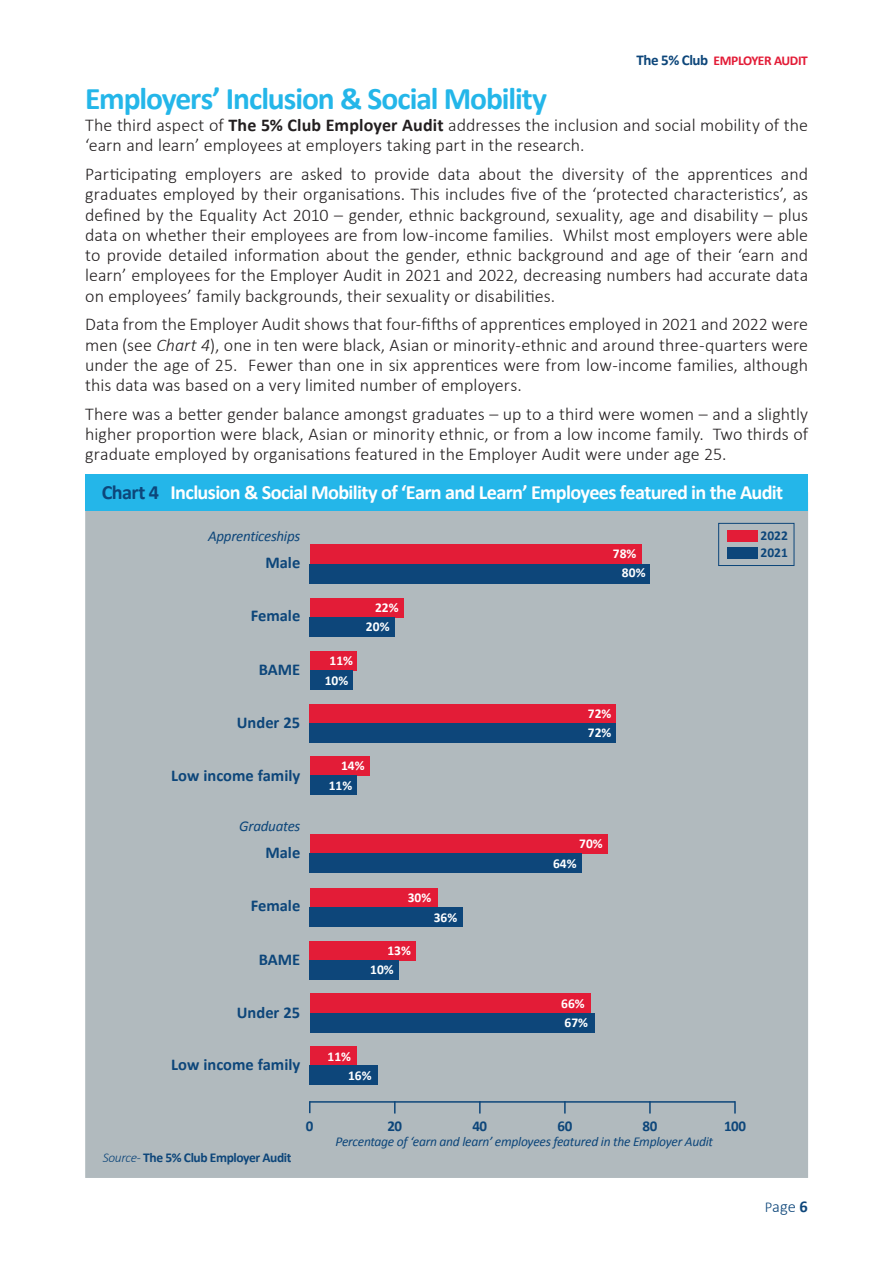
<style>
.page{position:relative;width:893px;height:1263px;background:#fff}
.page>*{position:absolute;margin:0;border:0;box-sizing:border-box;transform-origin:0 0}
.t1{font:700 31.5px "Calibri";letter-spacing:-.035em;color:#24b6e9}
.t2{font:700 20.25px "Calibri";letter-spacing:-.03em;color:#fff}
.t3{font:300 18px/20.2px "Calibri";color:#231f20;text-align:justify}
.t4{font:700 16.5px "Calibri";color:#0d467a}
.t5{font:300 16.5px "Calibri";color:#0d467a}
.t6{font:italic 15px "Calibri";letter-spacing:-.02em;color:#0d467a}
.t7{font:700 15px "Calibri";letter-spacing:-.03em;color:#0d467a}
.t8{font:italic 13.5px "Calibri";letter-spacing:-.02em;color:#0d467a}
.t9{font:700 13.5px/20px "Calibri";color:#fff}
.t10{font:700 13.5px "Calibri";letter-spacing:-.03em;color:#0d467a}
.t11{font:700 13.5px "Calibri";letter-spacing:-.03em;color:#e31c37}
.s1{font-size:15px;color:#0d467a}
.s2{font-weight:700}
.s3{font-style:italic}
.s4{color:#0d467a}
.s5{font-weight:300;font-style:italic}
.s6{font-weight:300}
.s7{font-size:15px}
</style>
<div class="page">
<div style="left:85px;top:492px;width:723px;height:686px;background:#b1babe;border:2px solid #b1babe"></div>
<div style="left:85px;top:474px;width:723px;height:36px;background:#24b6e9"></div>
<hr style="left:310px;top:1101px;width:425px;height:2px;background:#0d467a">
<svg style="left:734px;top:1101px;width:2px;height:12px"></svg>
<svg style="left:649px;top:1102px;width:2px;height:11px"></svg>
<svg style="left:564px;top:1101px;width:2px;height:12px"></svg>
<svg style="left:479px;top:1101px;width:2px;height:12px"></svg>
<svg style="left:394px;top:1101px;width:2px;height:12px"></svg>
<svg style="left:309px;top:1101px;width:1px;height:12px"></svg>
<div style="left:310px;top:545px;width:331px;height:19px;background:#e31c37"></div>
<div style="left:310px;top:564px;width:340px;height:19px;background:#0d467a"></div>
<div style="left:310px;top:598px;width:93px;height:19px;background:#e31c37"></div>
<div style="left:310px;top:617px;width:85px;height:19px;background:#0d467a"></div>
<div style="left:310px;top:651px;width:46px;height:19px;background:#e31c37"></div>
<div style="left:310px;top:670px;width:42px;height:19px;background:#0d467a"></div>
<div style="left:310px;top:704px;width:306px;height:19px;background:#e31c37"></div>
<div style="left:310px;top:723px;width:306px;height:19px;background:#0d467a"></div>
<div style="left:310px;top:756px;width:59px;height:20px;background:#e31c37"></div>
<div style="left:310px;top:776px;width:46px;height:19px;background:#0d467a"></div>
<div style="left:310px;top:835px;width:297px;height:19px;background:#e31c37"></div>
<div style="left:310px;top:854px;width:272px;height:19px;background:#0d467a"></div>
<div style="left:310px;top:888px;width:127px;height:19px;background:#e31c37"></div>
<div style="left:310px;top:907px;width:153px;height:19px;background:#0d467a"></div>
<div style="left:310px;top:941px;width:106px;height:19px;background:#e31c37"></div>
<div style="left:310px;top:960px;width:89px;height:19px;background:#0d467a"></div>
<div style="left:310px;top:994px;width:280px;height:19px;background:#e31c37"></div>
<div style="left:310px;top:1013px;width:285px;height:19px;background:#0d467a"></div>
<div style="left:310px;top:1046px;width:46px;height:19px;background:#e31c37"></div>
<div style="left:310px;top:1065px;width:68px;height:20px;background:#0d467a"></div>
<div style="left:727px;top:547px;width:30px;height:12px;background:#0d467a"></div>
<div style="left:727px;top:531px;width:30px;height:11px;background:#e31c37"></div>
<div style="left:718px;top:523px;width:76px;height:43px;border:1px solid #0d467a"></div>
<p class="t11" style="left:637px;top:52px;width:173px"><span class="s1">The 5% Club</span> EMPLOYER AUDIT</p>
<h1 class="t1" style="left:85px;top:78px;width:464px">Employers’ Inclusion &amp; Social Mobility</h1>
<p class="t3" style="left:85px;top:115px;width:724px">The third aspect of <span class="s2">The 5% Club Employer Audit</span> addresses the inclusion and social mobility of the ‘earn and learn’ employees at employers taking part in the research.</p>
<p class="t3" style="left:85px;top:164px;width:724px">Participating employers are asked to provide data about the diversity of the apprentices and graduates employed by their organisations. This includes five of the ‘protected characteristics’, as defined by the Equality Act 2010 – gender, ethnic background, sexuality, age and disability – plus data on whether their employees are from low-income families. Whilst most employers were able to provide detailed information about the gender, ethnic background and age of their ‘earn and learn’ employees for the Employer Audit in 2021 and 2022, decreasing numbers had accurate data on employees’ family backgrounds, their sexuality or disabilities.</p>
<p class="t3" style="left:85px;top:314px;width:724px">Data from the Employer Audit shows that four-fifths of apprentices employed in 2021 and 2022 were men (see <span class="s3">Chart 4</span>), one in ten were black, Asian or minority-ethnic and around three-quarters were under the age of 25. Fewer than one in six apprentices were from low-income families, although this data was based on a very limited number of employers.</p>
<p class="t3" style="left:85px;top:404px;width:724px">There was a better gender balance amongst graduates – up to a third were women – and a slightly higher proportion were black, Asian or minority ethnic, or from a low income family. Two thirds of graduate employed by organisations featured in the Employer Audit were under age 25.</p>
<p class="t2" style="left:102px;top:479px;width:683px"><span class="s4">Chart 4</span> Inclusion &amp; Social Mobility of ‘Earn and Learn’ Employees featured in the Audit</p>
<p class="t6" style="left:208px;top:526px;width:94px">Apprenticeships</p>
<p class="t4" style="left:265px;top:552px;width:36px">Male</p>
<p class="t4" style="left:251px;top:605px;width:51px">Female</p>
<p class="t4" style="left:259px;top:659px;width:43px">BAME</p>
<p class="t4" style="left:237px;top:712px;width:65px">Under 25</p>
<p class="t4" style="left:171px;top:764px;width:131px">Low income family</p>
<p class="t6" style="left:239px;top:816px;width:62px">Graduates</p>
<p class="t4" style="left:265px;top:841px;width:36px">Male</p>
<p class="t4" style="left:251px;top:895px;width:51px">Female</p>
<p class="t4" style="left:259px;top:948px;width:43px">BAME</p>
<p class="t4" style="left:237px;top:1001px;width:65px">Under 25</p>
<p class="t4" style="left:171px;top:1054px;width:131px">Low income family</p>
<p class="t9" style="left:325px;top:650px;width:30px;text-align:center">11%<br>10%</p>
<p class="t9" style="left:366px;top:597px;width:34px;text-indent:9px">22%<br>20%</p>
<p class="t9" style="left:329px;top:755px;width:37px;text-indent:12px">14%<br>11%</p>
<p class="t9" style="left:408px;top:887px;width:25px">30%</p>
<p class="t9" style="left:434px;top:907px;width:25px">36%</p>
<p class="t9" style="left:370px;top:941px;width:42px;line-height:19.2px;text-indent:17px">13%<br>10%</p>
<p class="t9" style="left:348px;top:1046px;width:25px;line-height:19.2px;text-indent:-21px">11%<br>16%</p>
<p class="t9" style="left:622px;top:544px;width:25px;line-height:18.9px;text-indent:-9px">78%<br>80%</p>
<p class="t9" style="left:588px;top:704px;width:25px;line-height:18.9px">72%<br>72%</p>
<p class="t9" style="left:579px;top:834px;width:25px">70%</p>
<p class="t9" style="left:553px;top:854px;width:25px">64%</p>
<p class="t9" style="left:561px;top:993px;width:28px;line-height:19.5px">66%<br>67%</p>
<p class="t10" style="left:760px;top:527px;width:29px">2022</p>
<p class="t10" style="left:760px;top:544px;width:29px">2021</p>
<p class="t10" style="left:103px;top:1149px;width:190px"><span class="s5">Source</span> <span class="s6">-</span> The 5% Club Employer Audit</p>
<p class="t7" style="left:306px;top:1117px;width:9px">0</p>
<p class="t7" style="left:387px;top:1117px;width:16px">20</p>
<p class="t7" style="left:472px;top:1117px;width:16px">40</p>
<p class="t7" style="left:557px;top:1117px;width:16px">60</p>
<p class="t7" style="left:643px;top:1117px;width:16px">80</p>
<p class="t7" style="left:724px;top:1117px;width:23px">100</p>
<p class="t8" style="left:336px;top:1133px;width:379px">Percentage of ‘earn and learn’ employees featured in the Employer Audit</p>
<p class="t5" style="left:765px;top:1196px;width:45px"><span class="s7">P</span>age <span class="s2">6</span></p>
</div>
